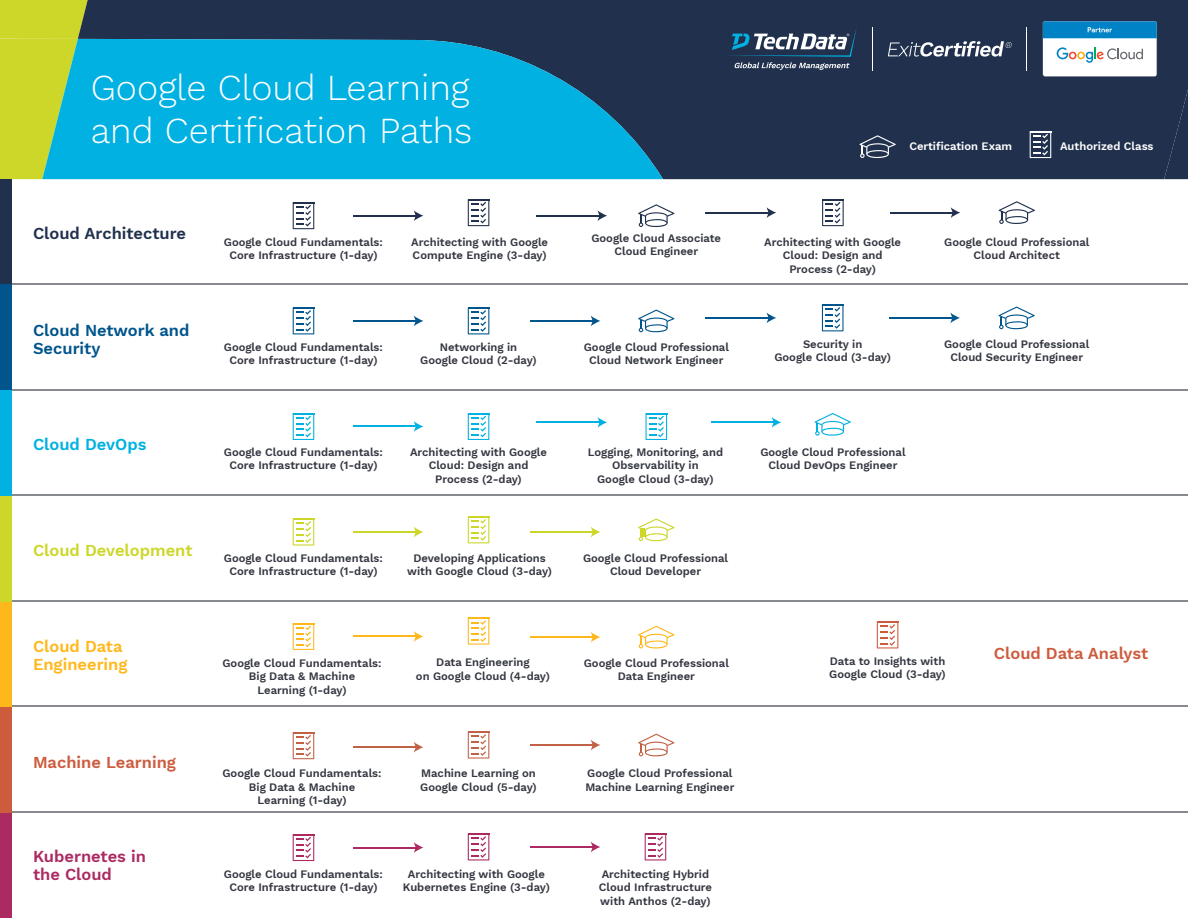
<style>
.page{position:relative;width:1188px;height:918px;background:#fff}
.page>*{position:absolute;margin:0;border:0;box-sizing:border-box;transform-origin:0 0}
.t1{font:300 36px/43.2px "Work Sans";color:#fff}
.t2{font:600 16.5px "Work Sans";color:#cd5c3e}
.t3{font:600 16.5px/18px "Work Sans";color:#00558c}
.t4{font:600 16.5px/18px "Work Sans";color:#ab2a61}
.t5{font:600 16.5px/18px "Work Sans";color:#ffb81c}
.t6{font:600 16.5px "Work Sans";color:#21314d}
.t7{font:600 16.5px "Work Sans";color:#ccd72a}
.t8{font:600 16.5px "Work Sans";color:#00b1e2}
.t9{font:600 11.25px/13.5px "Work Sans";color:#343741;text-align:center}
.t10{font:600 11.25px "Work Sans";color:#fff}
</style>
<div class="page">
<div style="left:0;top:0;width:78px;height:179px;background:#ccd72a"></div>
<div style="left:78px;top:0;width:1110px;height:179px;background:#21314d"></div>
<svg style="left:42px;top:39px;width:621px;height:140px;background:#0aa2ca"></svg>
<div style="left:0;top:179px;width:12px;height:106px;background:#21314d"></div>
<div style="left:0;top:601px;width:12px;height:106px;background:#ffb81c"></div>
<div style="left:0;top:390px;width:12px;height:106px;background:#00b1e2"></div>
<div style="left:0;top:812px;width:12px;height:106px;background:#ab2a61"></div>
<div style="left:0;top:285px;width:12px;height:105px;background:#00558c"></div>
<div style="left:0;top:707px;width:12px;height:105px;background:#cd5c3e"></div>
<div style="left:0;top:496px;width:12px;height:105px;background:#ccd72a"></div>
<svg style="left:859px;top:135px;width:37px;height:23px"></svg>
<hr style="left:13px;top:284px;width:1175px;height:1px;background:#878a8f">
<hr style="left:13px;top:389px;width:1175px;height:1px;background:#878a8f">
<hr style="left:13px;top:495px;width:1175px;height:1px;background:#878a8f">
<hr style="left:13px;top:600px;width:1175px;height:1px;background:#878a8f">
<hr style="left:13px;top:706px;width:1175px;height:1px;background:#878a8f">
<hr style="left:13px;top:811px;width:1175px;height:1px;background:#878a8f">
<svg style="left:877px;top:621px;width:21px;height:27px"></svg>
<svg style="left:293px;top:834px;width:21px;height:27px"></svg>
<svg style="left:727px;top:28px;width:130px;height:42px;background:#485d75"></svg>
<hr style="left:872px;top:27px;width:1px;height:44px;background:#fff">
<svg style="left:888px;top:41px;width:124px;height:16px"></svg>
<hr style="left:1026px;top:27px;width:1px;height:44px;background:#fff">
<svg style="left:1030px;top:131px;width:21px;height:27px"></svg>
<hr style="left:353px;top:215px;width:64px;height:1px;background:#21314d">
<svg style="left:414px;top:210px;width:9px;height:11px"></svg>
<hr style="left:705px;top:212px;width:64px;height:1px;background:#21314d">
<svg style="left:767px;top:207px;width:9px;height:11px"></svg>
<hr style="left:536px;top:215px;width:64px;height:1px;background:#21314d">
<svg style="left:598px;top:210px;width:9px;height:11px"></svg>
<hr style="left:890px;top:212px;width:63px;height:1px;background:#21314d">
<svg style="left:951px;top:207px;width:9px;height:11px"></svg>
<svg style="left:293px;top:202px;width:21px;height:27px"></svg>
<svg style="left:822px;top:199px;width:22px;height:27px"></svg>
<svg style="left:468px;top:199px;width:21px;height:27px"></svg>
<svg style="left:999px;top:201px;width:36px;height:23px"></svg>
<hr style="left:353px;top:531px;width:64px;height:2px;background:#ccd72a">
<svg style="left:414px;top:527px;width:9px;height:10px"></svg>
<hr style="left:530px;top:531px;width:64px;height:2px;background:#ccd72a">
<svg style="left:591px;top:527px;width:9px;height:10px"></svg>
<svg style="left:293px;top:519px;width:21px;height:27px"></svg>
<svg style="left:468px;top:516px;width:21px;height:27px"></svg>
<svg style="left:638px;top:519px;width:36px;height:22px"></svg>
<hr style="left:353px;top:636px;width:64px;height:1px;background:#ffb81c">
<svg style="left:414px;top:631px;width:9px;height:11px"></svg>
<hr style="left:353px;top:847px;width:64px;height:1px;background:#ab2a61">
<svg style="left:414px;top:842px;width:9px;height:11px"></svg>
<hr style="left:530px;top:636px;width:64px;height:2px;background:#ffb81c">
<svg style="left:591px;top:632px;width:9px;height:10px"></svg>
<svg style="left:293px;top:623px;width:21px;height:27px"></svg>
<svg style="left:468px;top:618px;width:21px;height:27px"></svg>
<svg style="left:468px;top:833px;width:21px;height:27px"></svg>
<svg style="left:468px;top:732px;width:21px;height:27px"></svg>
<svg style="left:638px;top:626px;width:36px;height:23px"></svg>
<hr style="left:353px;top:320px;width:64px;height:2px;background:#00558c">
<svg style="left:414px;top:316px;width:9px;height:10px"></svg>
<hr style="left:530px;top:320px;width:64px;height:2px;background:#00558c">
<svg style="left:591px;top:316px;width:9px;height:10px"></svg>
<svg style="left:293px;top:307px;width:21px;height:27px"></svg>
<svg style="left:468px;top:307px;width:21px;height:27px"></svg>
<svg style="left:638px;top:310px;width:36px;height:23px"></svg>
<svg style="left:638px;top:204px;width:36px;height:23px"></svg>
<hr style="left:353px;top:426px;width:64px;height:1px;background:#00b1e2">
<svg style="left:414px;top:421px;width:9px;height:11px"></svg>
<hr style="left:705px;top:317px;width:64px;height:2px;background:#00558c">
<svg style="left:767px;top:313px;width:9px;height:10px"></svg>
<hr style="left:889px;top:317px;width:64px;height:2px;background:#00558c">
<svg style="left:950px;top:313px;width:10px;height:10px"></svg>
<svg style="left:293px;top:413px;width:21px;height:27px"></svg>
<svg style="left:468px;top:413px;width:21px;height:27px"></svg>
<svg style="left:822px;top:304px;width:22px;height:27px"></svg>
<svg style="left:998px;top:307px;width:37px;height:22px"></svg>
<svg style="left:1043px;top:21px;width:114px;height:56px"></svg>
<hr style="left:353px;top:746px;width:64px;height:2px;background:#c06246">
<svg style="left:414px;top:742px;width:9px;height:11px"></svg>
<svg style="left:293px;top:732px;width:21px;height:27px"></svg>
<hr style="left:530px;top:744px;width:64px;height:2px;background:#c06246">
<svg style="left:591px;top:740px;width:9px;height:10px"></svg>
<svg style="left:638px;top:734px;width:36px;height:23px"></svg>
<hr style="left:530px;top:846px;width:64px;height:2px;background:#ab2a61">
<svg style="left:591px;top:842px;width:9px;height:10px"></svg>
<svg style="left:645px;top:833px;width:21px;height:27px"></svg>
<hr style="left:536px;top:422px;width:64px;height:1px;background:#00b1e2">
<svg style="left:598px;top:417px;width:9px;height:11px"></svg>
<svg style="left:646px;top:413px;width:21px;height:27px"></svg>
<hr style="left:711px;top:422px;width:63px;height:1px;background:#00b1e2">
<svg style="left:772px;top:417px;width:9px;height:11px"></svg>
<svg style="left:815px;top:413px;width:36px;height:23px"></svg>
<h1 class="t1" style="left:91px;top:64px;width:383px">Google Cloud Learning and Certification Paths</h1>
<p class="t10" style="left:909px;top:137px;width:104px">Certification Exam</p>
<p class="t10" style="left:1060px;top:137px;width:95px">Authorized Class</p>
<h2 class="t6" style="left:33px;top:221px;width:155px">Cloud Architecture</h2>
<h2 class="t3" style="left:33px;top:321px;width:158px">Cloud Network and<br>Security</h2>
<h2 class="t8" style="left:33px;top:432px;width:115px">Cloud DevOps</h2>
<h2 class="t7" style="left:33px;top:538px;width:161px">Cloud Development</h2>
<h2 class="t5" style="left:33px;top:637px;width:96px">Cloud Data<br>Engineering</h2>
<h2 class="t2" style="left:33px;top:750px;width:144px">Machine Learning</h2>
<h2 class="t4" style="left:33px;top:847px;width:114px">Kubernetes in the Cloud</h2>
<p class="t9" style="left:411px;top:235px;width:138px;text-align:left">Architecting with Google<br>Compute Engine (3-day)</p>
<p class="t9" style="left:591px;top:231px;width:131px">Google Cloud Associate<br>Cloud Engineer</p>
<p class="t9" style="left:944px;top:235px;width:147px">Google Cloud Professional<br>Cloud Architect</p>
<p class="t9" style="left:224px;top:235px;width:161px">Google Cloud Fundamentals:<br>Core Infrastructure (1-day)</p>
<p class="t9" style="left:764px;top:235px;width:138px">Architecting with Google<br>Cloud: Design and<br>Process (2-day)</p>
<p class="t9" style="left:224px;top:340px;width:161px">Google Cloud Fundamentals:<br>Core Infrastructure (1-day)</p>
<p class="t9" style="left:420px;top:340px;width:118px">Networking in<br>Google Cloud (2-day)</p>
<p class="t9" style="left:584px;top:340px;width:147px">Google Cloud Professional<br>Cloud Network Engineer</p>
<p class="t9" style="left:774px;top:337px;width:118px">Security in<br>Google Cloud (3-day)</p>
<p class="t9" style="left:224px;top:445px;width:161px">Google Cloud Fundamentals:<br>Core Infrastructure (1-day)</p>
<p class="t9" style="left:410px;top:445px;width:138px">Architecting with Google<br>Cloud: Design and<br>Process (2-day)</p>
<p class="t9" style="left:588px;top:445px;width:137px">Logging, Monitoring, and<br>Observability in<br>Google Cloud (3-day)</p>
<p class="t9" style="left:760px;top:445px;width:147px">Google Cloud Professional<br>Cloud DevOps Engineer</p>
<p class="t9" style="left:224px;top:551px;width:161px">Google Cloud Fundamentals:<br>Core Infrastructure (1-day)</p>
<p class="t9" style="left:407px;top:551px;width:146px">Developing Applications with Google Cloud (3-day)</p>
<p class="t9" style="left:583px;top:551px;width:147px">Google Cloud Professional<br>Cloud Developer</p>
<p class="t9" style="left:944px;top:337px;width:147px">Google Cloud Professional<br>Cloud Security Engineer</p>
<p class="t9" style="left:222px;top:656px;width:161px">Google Cloud Fundamentals:<br>Big Data &amp; Machine<br>Learning (1-day)</p>
<p class="t9" style="left:416px;top:655px;width:136px">Data Engineering<br>on Google Cloud (4-day)</p>
<p class="t9" style="left:584px;top:656px;width:147px">Google Cloud Professional<br>Data Engineer</p>
<p class="t9" style="left:222px;top:766px;width:161px">Google Cloud Fundamentals:<br>Big Data &amp; Machine<br>Learning (1-day)</p>
<p class="t9" style="left:585px;top:766px;width:151px;text-align:left">Google Cloud Professional<br>Machine Learning Engineer</p>
<p class="t9" style="left:420px;top:766px;width:118px;text-align:left">Machine Learning on<br>Google Cloud (5-day)</p>
<p class="t9" style="left:224px;top:866px;width:161px">Google Cloud Fundamentals:<br>Core Infrastructure (1-day)</p>
<p class="t9" style="left:403px;top:866px;width:149px">Architecting with Google<br>Kubernetes Engine (3-day)</p>
<p class="t9" style="left:599px;top:866px;width:115px;text-align:left">Architecting Hybrid<br>Cloud Infrastructure with Anthos (2-day)</p>
<p class="t9" style="left:829px;top:654px;width:118px;text-align:left">Data to Insights with<br>Google Cloud (3-day)</p>
<h2 class="t2" style="left:994px;top:641px;width:156px">Cloud Data Analyst</h2>
</div>
